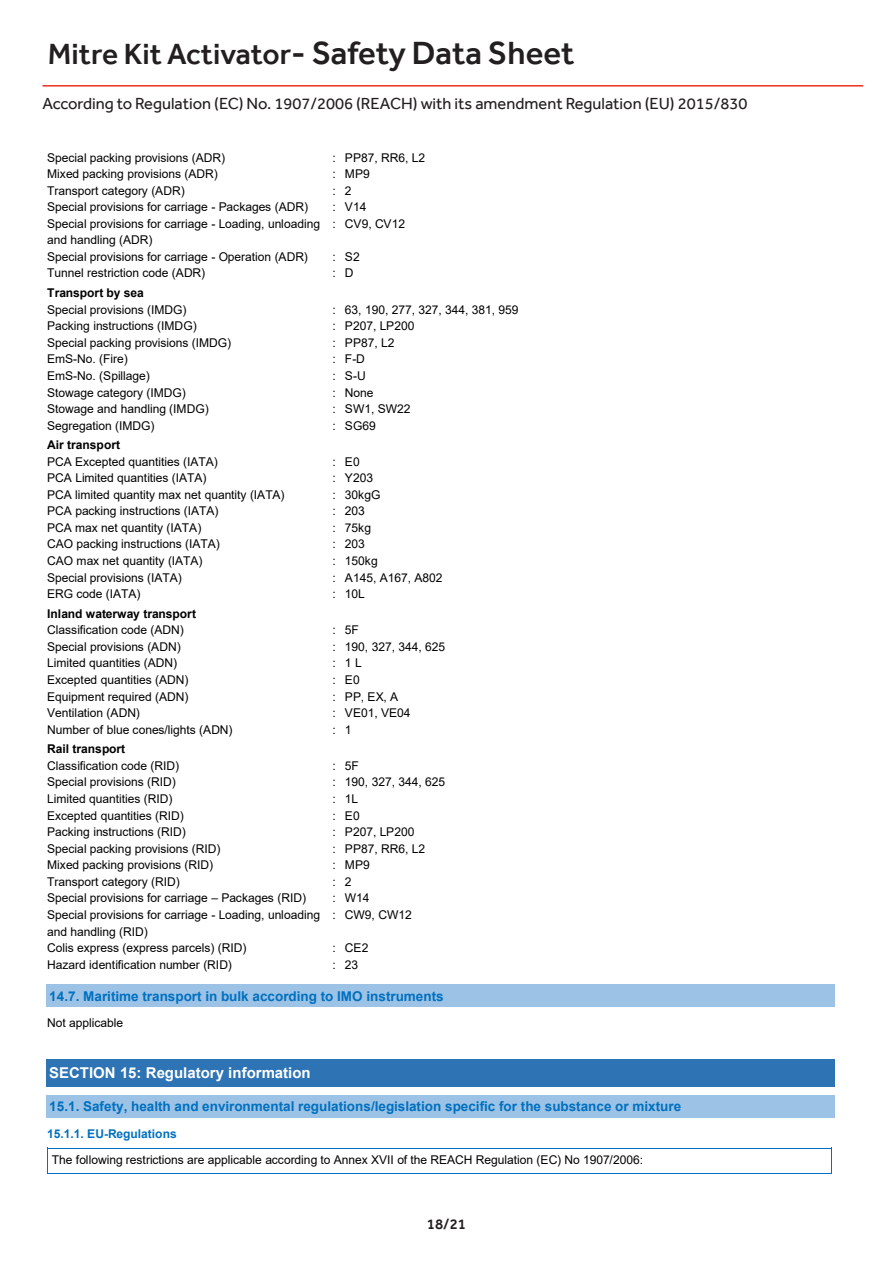
<style>
.page{position:relative;width:893px;height:1263px;background:#fff}
.page>*{position:absolute;margin:0;border:0;box-sizing:border-box;transform-origin:0 0}
.DOP_Header{font:500 30px "Effra";color:#231f20}
.t1{font:18px "Arial";color:#000}
.TIM_Header_-_Black{font:16.5px "Effra";color:#231f20}
.t2{font:700 15px "Arial";color:#fff}
.t3{font:500 15px "Effra";color:#231f20}
.t4{font:700 13.5px "Arial";color:#0070c0}
.t5{font:12px/16.5px "Arial";letter-spacing:-.005em;color:#000}
.t6{font:700 12px/16.6px "Arial";color:#000}
.s1{font-size:33px}
.s2{font-weight:700}
.s3{font-weight:400}
.s4{font-weight:700;color:#0070c0}
</style>
<div class="page">
<hr style="left:43px;top:85px;width:820px;height:2px;background:#ee2e22">
<div style="left:47px;top:985px;width:787px;height:21px;background:#9cc2e5"></div>
<hr style="left:47px;top:1006px;width:787px;height:1px;background:#9cc2e5">
<svg style="left:834px;top:985px;width:1px;height:22px"></svg>
<div style="left:47px;top:1060px;width:787px;height:26px;background:#2e74b5"></div>
<hr style="left:47px;top:1059px;width:787px;height:1px;background:#2e74b5">
<hr style="left:47px;top:1086px;width:787px;height:1px;background:#2e74b5">
<svg style="left:834px;top:1059px;width:1px;height:28px"></svg>
<div style="left:47px;top:1096px;width:787px;height:21px;background:#9cc2e5"></div>
<hr style="left:47px;top:1095px;width:787px;height:1px;background:#9cc2e5">
<hr style="left:47px;top:1117px;width:787px;height:1px;background:#9cc2e5">
<svg style="left:834px;top:1095px;width:1px;height:23px"></svg>
<hr style="left:48px;top:1148px;width:784px;height:1px;background:#0070c0">
<svg style="left:47px;top:1148px;width:1px;height:26px"></svg>
<hr style="left:48px;top:1173px;width:784px;height:1px;background:#0070c0">
<p class="DOP_Header" style="left:48px;top:36px;width:528px">Mitre Kit Activator<span class="s1">- Safety Data Sheet</span></p>
<p class="TIM_Header_-_Black" style="left:43px;top:93px;width:706px">According to Regulation (EC) No. 1907/2006 (REACH) with its amendment Regulation (EU) 2015/830</p>
<p class="t1" style="left:47px;top:96px;width:148px">Safety Data Sheet</p>
<p class="t5" style="left:47px;top:149px;width:180px">Special packing provisions (ADR)</p>
<p class="t5" style="left:333px;top:149px;width:94px">: PP87, RR6, L2</p>
<p class="t5" style="left:47px;top:166px;width:172px">Mixed packing provisions (ADR)</p>
<p class="t5" style="left:333px;top:166px;width:39px">: MP9</p>
<p class="t5" style="left:47px;top:182px;width:139px">Transport category (ADR)</p>
<p class="t5" style="left:333px;top:182px;width:21px">: 2</p>
<p class="t5" style="left:47px;top:199px;width:262px">Special provisions for carriage - Packages (ADR)</p>
<p class="t5" style="left:333px;top:199px;width:35px">: V14</p>
<p class="t5" style="left:47px;top:215px;width:274px">Special provisions for carriage - Loading, unloading and handling (ADR)</p>
<p class="t5" style="left:333px;top:215px;width:74px">: CV9, CV12</p>
<p class="t5" style="left:47px;top:248px;width:262px">Special provisions for carriage - Operation (ADR)</p>
<p class="t5" style="left:333px;top:248px;width:29px">: S2</p>
<p class="t5" style="left:47px;top:265px;width:160px">Tunnel restriction code (ADR)</p>
<p class="t5" style="left:333px;top:265px;width:23px">: D</p>
<p class="t5" style="left:47px;top:285px;width:141px"><span class="s2">Transport by sea<br></span>Special provisions (IMDG)</p>
<p class="t5" style="left:333px;top:301px;width:188px">: 63, 190, 277, 327, 344, 381, 959</p>
<p class="t5" style="left:47px;top:318px;width:151px">Packing instructions (IMDG)</p>
<p class="t5" style="left:333px;top:318px;width:83px">: P207, LP200</p>
<p class="t5" style="left:47px;top:334px;width:186px">Special packing provisions (IMDG)</p>
<p class="t5" style="left:333px;top:334px;width:63px">: PP87, L2</p>
<p class="t5" style="left:47px;top:351px;width:82px">EmS-No. (Fire)</p>
<p class="t5" style="left:333px;top:351px;width:34px">: F-D</p>
<p class="t5" style="left:47px;top:367px;width:104px">EmS-No. (Spillage)</p>
<p class="t5" style="left:333px;top:367px;width:35px">: S-U</p>
<p class="t5" style="left:47px;top:384px;width:140px">Stowage category (IMDG)</p>
<p class="t5" style="left:333px;top:384px;width:43px">: None</p>
<p class="t5" style="left:47px;top:400px;width:163px">Stowage and handling (IMDG)</p>
<p class="t5" style="left:333px;top:400px;width:79px">: SW1, SW22</p>
<p class="t5" style="left:47px;top:417px;width:109px">Segregation (IMDG)</p>
<p class="t5" style="left:333px;top:417px;width:45px">: SG69</p>
<p class="t5" style="left:47px;top:437px;width:172px"><span class="s2">Air transport<br></span>PCA Excepted quantities (IATA)</p>
<p class="t5" style="left:333px;top:453px;width:29px">: E0</p>
<p class="t5" style="left:47px;top:470px;width:161px">PCA Limited quantities (IATA)</p>
<p class="t5" style="left:333px;top:470px;width:42px">: Y203</p>
<p class="t5" style="left:47px;top:486px;width:239px">PCA limited quantity max net quantity (IATA)</p>
<p class="t5" style="left:333px;top:486px;width:49px">: 30kgG</p>
<p class="t5" style="left:47px;top:503px;width:173px">PCA packing instructions (IATA)</p>
<p class="t5" style="left:333px;top:503px;width:34px">: 203</p>
<p class="t5" style="left:47px;top:519px;width:156px">PCA max net quantity (IATA)</p>
<p class="t5" style="left:333px;top:519px;width:40px">: 75kg</p>
<p class="t5" style="left:47px;top:536px;width:174px">CAO packing instructions (IATA)</p>
<p class="t5" style="left:333px;top:536px;width:34px">: 203</p>
<p class="t5" style="left:47px;top:552px;width:157px">CAO max net quantity (IATA)</p>
<p class="t5" style="left:333px;top:552px;width:47px">: 150kg</p>
<p class="t5" style="left:47px;top:569px;width:136px">Special provisions (IATA)</p>
<p class="t5" style="left:333px;top:569px;width:111px">: A145, A167, A802</p>
<p class="t5" style="left:47px;top:586px;width:95px">ERG code (IATA)</p>
<p class="t5" style="left:333px;top:586px;width:34px">: 10L</p>
<p class="t6" style="left:47px;top:605px;width:150px">Inland waterway transport<br><span class="s3">Classification code (ADN)</span></p>
<p class="t5" style="left:333px;top:622px;width:28px">: 5F</p>
<p class="t5" style="left:47px;top:638px;width:135px">Special provisions (ADN)</p>
<p class="t5" style="left:333px;top:638px;width:114px">: 190, 327, 344, 625</p>
<p class="t5" style="left:47px;top:655px;width:132px">Limited quantities (ADN)</p>
<p class="t5" style="left:333px;top:655px;width:31px">: 1 L</p>
<p class="t5" style="left:47px;top:671px;width:143px">Excepted quantities (ADN)</p>
<p class="t5" style="left:333px;top:671px;width:29px">: E0</p>
<p class="t5" style="left:47px;top:688px;width:143px">Equipment required (ADN)</p>
<p class="t5" style="left:333px;top:688px;width:67px">: PP, EX, A</p>
<p class="t5" style="left:47px;top:705px;width:94px">Ventilation (ADN)</p>
<p class="t5" style="left:333px;top:705px;width:79px">: VE01, VE04</p>
<p class="t5" style="left:47px;top:721px;width:187px">Number of blue cones/lights (ADN)</p>
<p class="t5" style="left:333px;top:721px;width:21px">: 1</p>
<p class="t5" style="left:47px;top:741px;width:134px"><span class="s2">Rail transport<br></span>Classification code (RID)</p>
<p class="t5" style="left:333px;top:757px;width:28px">: 5F</p>
<p class="t5" style="left:47px;top:774px;width:130px">Special provisions (RID)</p>
<p class="t5" style="left:333px;top:774px;width:114px">: 190, 327, 344, 625</p>
<p class="t5" style="left:47px;top:790px;width:127px">Limited quantities (RID)</p>
<p class="t5" style="left:333px;top:790px;width:27px">: 1L</p>
<p class="t5" style="left:47px;top:807px;width:138px">Excepted quantities (RID)</p>
<p class="t5" style="left:333px;top:807px;width:29px">: E0</p>
<p class="t5" style="left:47px;top:824px;width:140px">Packing instructions (RID)</p>
<p class="t5" style="left:333px;top:824px;width:83px">: P207, LP200</p>
<p class="t5" style="left:47px;top:840px;width:175px">Special packing provisions (RID)</p>
<p class="t5" style="left:333px;top:840px;width:94px">: PP87, RR6, L2</p>
<p class="t5" style="left:47px;top:857px;width:168px">Mixed packing provisions (RID)</p>
<p class="t5" style="left:333px;top:857px;width:39px">: MP9</p>
<p class="t5" style="left:47px;top:873px;width:134px">Transport category (RID)</p>
<p class="t5" style="left:333px;top:873px;width:21px">: 2</p>
<p class="t5" style="left:47px;top:890px;width:261px">Special provisions for carriage – Packages (RID)</p>
<p class="t5" style="left:333px;top:890px;width:39px">: W14</p>
<p class="t5" style="left:47px;top:906px;width:274px">Special provisions for carriage - Loading, unloading and handling (RID)</p>
<p class="t5" style="left:333px;top:906px;width:81px">: CW9, CW12</p>
<p class="t5" style="left:47px;top:939px;width:201px">Colis express (express parcels) (RID)</p>
<p class="t5" style="left:333px;top:939px;width:37px">: CE2</p>
<p class="t5" style="left:47px;top:956px;width:186px">Hazard identification number (RID)</p>
<p class="t5" style="left:333px;top:956px;width:27px">: 23</p>
<p class="t4" style="left:49px;top:986px;width:396px">14.7. Maritime transport in bulk according to IMO instruments</p>
<p class="t5" style="left:47px;top:1015px;width:78px">Not applicable</p>
<p class="t2" style="left:49px;top:1062px;width:263px">SECTION 15: Regulatory information</p>
<p class="t4" style="left:49px;top:1097px;width:633px">15.1. Safety, health and environmental regulations/legislation specific for the substance or mixture</p>
<p class="t5" style="left:52px;top:1121px;width:593px;line-height:26.1px;text-indent:-5px"><span class="s4">15.1.1. EU-Regulations<br></span>The following restrictions are applicable according to Annex XVII of the REACH Regulation (EC) No 1907/2006:</p>
<p class="t3" style="left:427px;top:1215px;width:41px">18/21</p>
</div>
